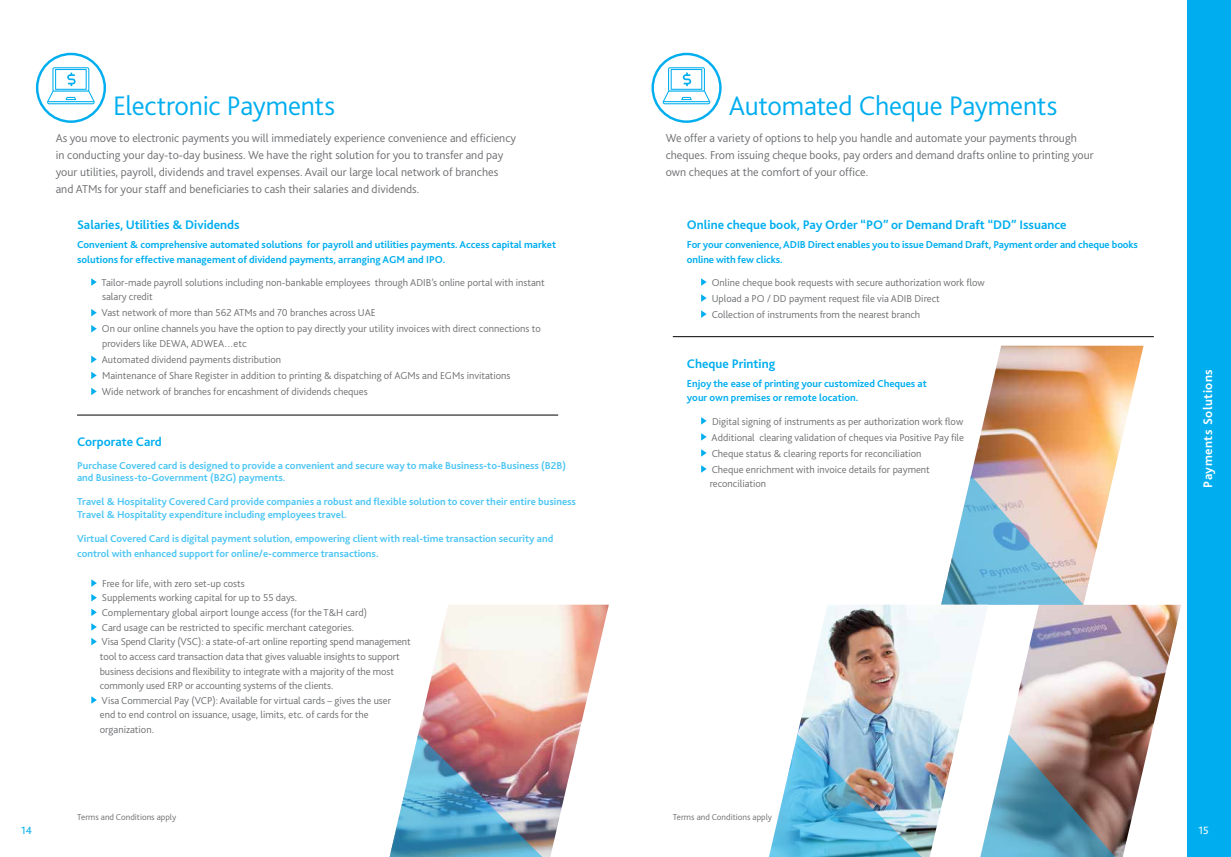
<style>
.page{position:relative;width:1231px;height:857px;background:#fff}
.page>*{position:absolute;margin:0;border:0;box-sizing:border-box;transform-origin:0 0}
.t1{font:300 28px "Bliss 2";letter-spacing:-.01em;color:#00aeef}
.t2{font:700 13px "Bliss 2";color:#00aeef}
.t3{font:700 13px "Bliss 2";letter-spacing:.04em;color:#fff}
.t4{font:300 12px/17px "Bliss 2";color:#6d6e71}
.t5{font:11px "Bliss 2";color:#00aeef}
.t6{font:11px "Bliss 2";color:#fff}
.t7{font:300 10.5px/14.6px "Bliss 2";color:#6d6e71}
.t8{font:700 10.5px/12.6px "Bliss 2";color:#4dc6f4}
.t9{font:700 10.5px/14.6px "Bliss 2";color:#00aeef}
.t10{font:300 9px "Bliss 2";color:#6d6e71}
</style>
<div class="page">
<img style="left:971px;top:345px;width:210px;height:394px">
<svg style="left:941px;top:475px;width:172px;height:129px"></svg>
<svg style="left:988px;top:734px;width:162px;height:122px"></svg>
<div style="left:1187px;top:0;width:43px;height:856px;background:#00aeef"></div>
<svg style="left:91px;top:278px;width:6px;height:7px"></svg>
<svg style="left:91px;top:309px;width:6px;height:7px"></svg>
<svg style="left:91px;top:325px;width:6px;height:7px"></svg>
<svg style="left:91px;top:355px;width:6px;height:8px"></svg>
<svg style="left:91px;top:371px;width:6px;height:8px"></svg>
<svg style="left:91px;top:387px;width:6px;height:8px"></svg>
<hr style="left:77px;top:414px;width:481px;height:1px;background:#000">
<img style="left:418px;top:604px;width:190px;height:133px">
<img style="left:797px;top:604px;width:191px;height:252px">
<img style="left:389px;top:733px;width:189px;height:123px">
<img style="left:769px;top:733px;width:189px;height:123px">
<svg style="left:701px;top:278px;width:5px;height:7px"></svg>
<svg style="left:701px;top:294px;width:5px;height:8px"></svg>
<svg style="left:701px;top:310px;width:5px;height:8px"></svg>
<svg style="left:701px;top:417px;width:5px;height:7px"></svg>
<svg style="left:701px;top:433px;width:5px;height:7px"></svg>
<svg style="left:701px;top:449px;width:5px;height:7px"></svg>
<svg style="left:701px;top:465px;width:5px;height:7px"></svg>
<hr style="left:672px;top:336px;width:481px;height:1px;background:#000">
<div style="left:36px;top:53px;width:70px;height:70px;border:2px solid #00aeef;border-radius:50%"></div>
<svg style="left:47px;top:67px;width:48px;height:37px"></svg>
<div style="left:651px;top:53px;width:70px;height:70px;border:2px solid #00aeef;border-radius:50%"></div>
<svg style="left:662px;top:67px;width:48px;height:37px"></svg>
<svg style="left:91px;top:579px;width:6px;height:7px"></svg>
<svg style="left:91px;top:594px;width:6px;height:7px"></svg>
<svg style="left:91px;top:608px;width:6px;height:7px"></svg>
<svg style="left:91px;top:623px;width:6px;height:7px"></svg>
<svg style="left:91px;top:638px;width:6px;height:7px"></svg>
<svg style="left:91px;top:696px;width:6px;height:7px"></svg>
<h1 class="t1" style="left:113px;top:88px;width:224px">Electronic Payments</h1>
<p class="t4" style="left:56px;top:129px;width:462px">As you move to electronic payments you will immediately experience convenience and efficiency in conducting your day-to-day business. We have the right solution for you to transfer and pay your utilities, payroll, dividends and travel expenses. Avail our large local network of branches and ATMs for your staff and beneficiaries to cash their salaries and dividends.</p>
<p class="t2" style="left:77px;top:216px;width:164px">Salaries, Utilities &amp; Dividends</p>
<p class="t9" style="left:77px;top:237px;width:480px">Convenient &amp; comprehensive automated solutions for payroll and utilities payments. Access capital market solutions for effective management of dividend payments, arranging AGM and IPO.</p>
<p class="t7" style="left:101px;top:274px;width:445px">Tailor-made payroll solutions including non-bankable employees through ADIB’s online portal with instant salary credit</p>
<p class="t7" style="left:101px;top:304px;width:440px;line-height:16px">Vast network of more than 562 ATMs and 70 branches across UAE<br>On our online channels you have the option to pay directly your utility invoices with direct connections to</p>
<p class="t7" style="left:102px;top:335px;width:410px;line-height:16px">providers like DEWA, ADWEA…etc<br>Automated dividend payments distribution<br>Maintenance of Share Register in addition to printing &amp; dispatching of AGMs and EGMs invitations Wide network of branches for encashment of dividends cheques</p>
<p class="t2" style="left:77px;top:433px;width:86px">Corporate Card</p>
<p class="t8" style="left:77px;top:458px;width:490px">Purchase Covered card is designed to provide a convenient and secure way to make Business-to-Business (B2B) and Business-to-Government (B2G) payments.</p>
<p class="t8" style="left:77px;top:495px;width:500px">Travel &amp; Hospitality Covered Card provide companies a robust and flexible solution to cover their entire business<br>Travel &amp; Hospitality expenditure including employees travel.</p>
<p class="t8" style="left:77px;top:530px;width:477px;line-height:14.6px">Virtual Covered Card is digital payment solution, empowering client with real-time transaction security and control with enhanced support for online/e-commerce transactions.</p>
<p class="t7" style="left:100px;top:575px;width:312px">Free for life, with zero set-up costs<br>Supplements working capital for up to 55 days.<br>Complementary global airport lounge access (for the T&amp;H card)<br>Card usage can be restricted to specific merchant categories.<br>Visa Spend Clarity (VSC): a state-of-art online reporting spend management tool to access card transaction data that gives valuable insights to support business decisions and flexibility to integrate with a majority of the most commonly used ERP or accounting systems of the clients.<br>Visa Commercial Pay (VCP): Available for virtual cards – gives the user<br>end to end control on issuance, usage, limits, etc. of cards for the organization.</p>
<h1 class="t1" style="left:728px;top:88px;width:330px">Automated Cheque Payments</h1>
<p class="t4" style="left:665px;top:129px;width:429px">We offer a variety of options to help you handle and automate your payments through cheques. From issuing cheque books, pay orders and demand drafts online to printing your own cheques at the comfort of your office.</p>
<p class="t2" style="left:687px;top:216px;width:381px">Online cheque book, Pay Order “PO” or Demand Draft “DD” Issuance</p>
<p class="t9" style="left:687px;top:237px;width:452px">For your convenience, ADIB Direct enables you to issue Demand Draft, Payment order and cheque books online with few clicks.</p>
<p class="t7" style="left:711px;top:274px;width:274px;line-height:16px">Online cheque book requests with secure authorization work flow<br>Upload a PO / DD payment request file via ADIB Direct<br>Collection of instruments from the nearest branch</p>
<p class="t2" style="left:687px;top:355px;width:90px">Cheque Printing</p>
<p class="t9" style="left:687px;top:375px;width:241px">Enjoy the ease of printing your customized Cheques at your own premises or remote location.</p>
<p class="t7" style="left:711px;top:412px;width:254px;line-height:16px">Digital signing of instruments as per authorization work flow Additional clearing validation of cheques via Positive Pay file Cheque status &amp; clearing reports for reconciliation<br>Cheque enrichment with invoice details for payment</p>
<p class="t7" style="left:709px;top:476px;width:58px">reconciliation</p>
<p class="t10" style="left:77px;top:810px;width:101px">Terms and Conditions apply</p>
<p class="t10" style="left:673px;top:810px;width:101px">Terms and Conditions apply</p>
<p class="t3" style="left:1199px;top:487px;width:120px;rotate:-90deg">Payments Solutions</p>
<p class="t5" style="left:21px;top:823px;width:12px">14</p>
<p class="t6" style="left:1198px;top:823px;width:12px">15</p>
</div>
